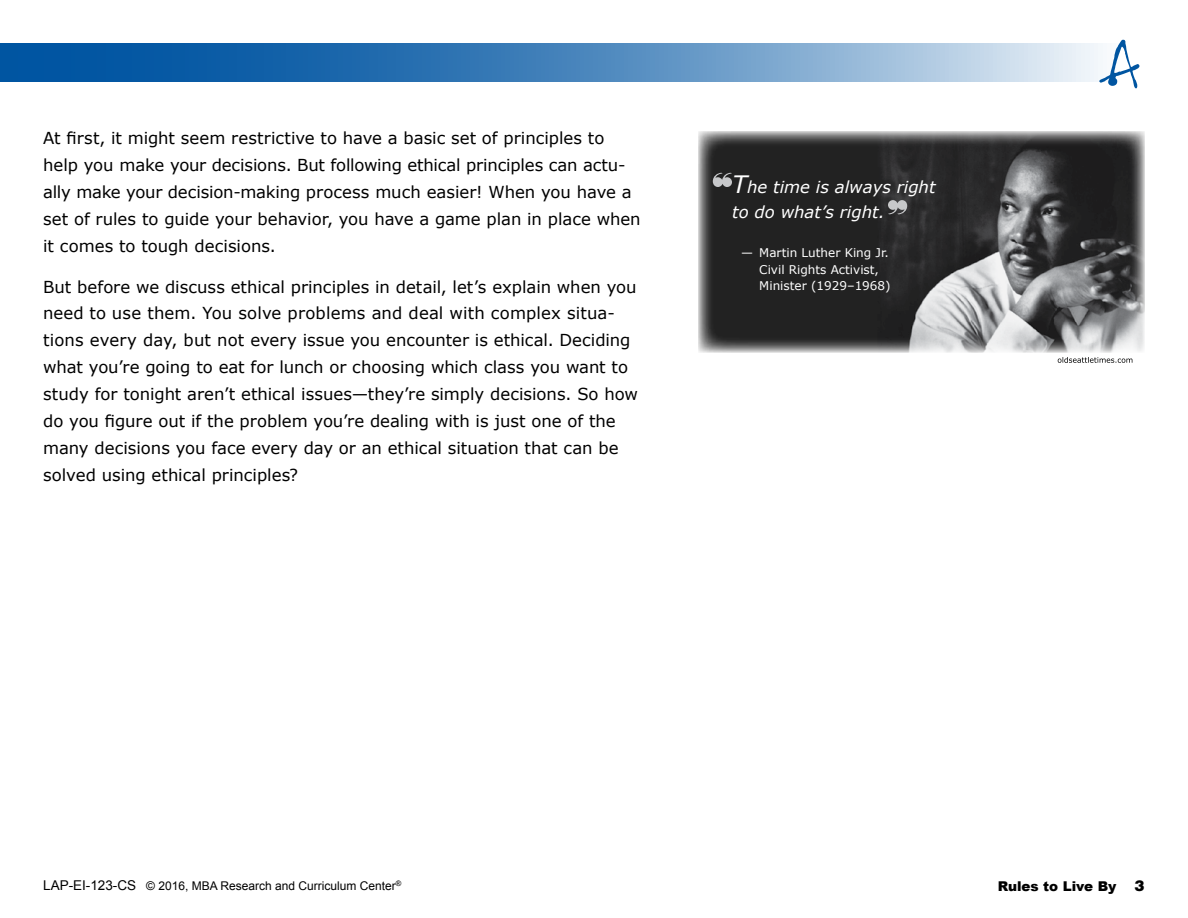
<style>
.page{position:relative;width:1188px;height:918px;background:#fff}
.page>*{position:absolute;margin:0;border:0;box-sizing:border-box;transform-origin:0 0}
.t1{font:16.5px/27px "Verdana";letter-spacing:-.005em;color:#000}
.t2{font:italic 16.5px/25.5px "Verdana";color:#fff}
.t3{font:900 13.5px "Arial";color:#000}
.t4{font:12px/16.5px "Verdana";color:#fff}
.t5{font:12px "Arial";color:#000}
.s1{font-size:24px}
.s2{font-size:13.5px}
.s3{font-family:"Helvetica LT";font-size:15px}
</style>
<div class="page">
<svg style="left:0;top:44px;width:1099px;height:37px;background:#548dc0"></svg>
<svg style="left:1099px;top:40px;width:40px;height:48px"></svg>
<img style="left:698px;top:131px;width:447px;height:222px">
<svg style="left:713px;top:173px;width:19px;height:14px"></svg>
<svg style="left:888px;top:200px;width:19px;height:14px"></svg>
<svg style="left:1058px;top:357px;width:74px;height:6px"></svg>
<p class="t1" style="left:43px;top:124px;width:599px">At first, it might seem restrictive to have a basic set of principles to help you make your decisions. But following ethical principles can actu&shy;ally make your decision-making process much easier! When you have a set of rules to guide your behavior, you have a game plan in place when it comes to tough decisions.</p>
<p class="t1" style="left:43px;top:272px;width:596px">But before we discuss ethical principles in detail, let’s explain when you need to use them. You solve problems and deal with complex situa&shy;tions every day, but not every issue you encounter is ethical. Deciding what you’re going to eat for lunch or choosing which class you want to study for tonight aren’t ethical issues—they’re simply decisions. So how do you figure out if the problem you’re dealing with is just one of the many decisions you face every day or an ethical situation that can be solved using ethical principles?</p>
<p class="t2" style="left:732px;top:174px;width:205px"><span class="s1">T</span>he time is always right to do what’s right.</p>
<p class="t4" style="left:759px;top:244px;width:133px;text-indent:-18px">— Martin Luther King Jr.<br>Civil Rights Activist,<br>Minister (1929–1968)</p>
<p class="t5" style="left:43px;top:878px;width:360px"><span class="s2">LAP-EI-123-CS</span> © 2016, MBA Research and Curriculum Center<sup>®</sup></p>
<p class="t3" style="left:998px;top:879px;width:148px">Rules to Live By <span class="s3">3</span></p>
</div>
